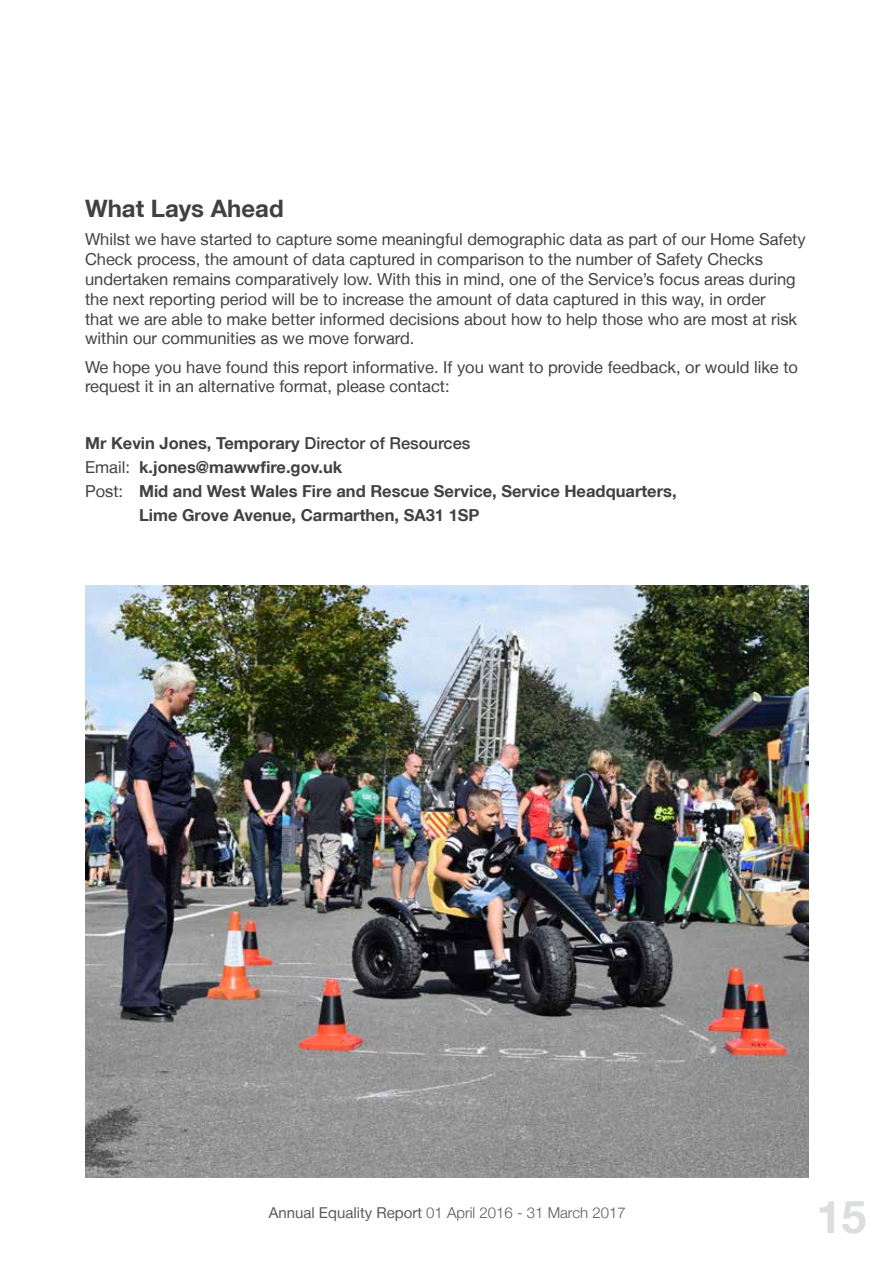
<style>
.page{position:relative;width:893px;height:1263px;background:#fff}
.page>*{position:absolute;margin:0;border:0;box-sizing:border-box;transform-origin:0 0}
.t1{font:700 45px "Helvetica Neue LT";color:#dcddde}
.t2{font:700 24px "Helvetica Neue LT";color:#414042}
.t3{font:16.5px/19.8px "Helvetica Neue LT";color:#414042}
.t4{font:700 16.5px "Helvetica Neue LT";color:#414042}
.t5{font:300 15px "Helvetica Neue LT";color:#58595b}
.s1{font-weight:500}
.s2{font-weight:400}
</style>
<div class="page">
<img style="left:85px;top:586px;width:724px;height:592px">
<h2 class="t2" style="left:85px;top:194px;width:200px">What Lays Ahead</h2>
<p class="t3" style="left:85px;top:229px;width:722px">Whilst we have started to capture some meaningful demographic data as part of our Home Safety Check process, the amount of data captured in comparison to the number of Safety Checks undertaken remains comparatively low. With this in mind, one of the Service’s focus areas during the next reporting period will be to increase the amount of data captured in this way, in order<br>that we are able to make better informed decisions about how to help those who are most at risk within our communities as we move forward.</p>
<p class="t3" style="left:85px;top:357px;width:714px">We hope you have found this report informative. If you want to provide feedback, or would like to request it in an alternative format, please contact:</p>
<p class="t4" style="left:85px;top:433px;width:387px">Mr Kevin Jones, Temporary <span class="s1">Director of Resources</span></p>
<p class="t4" style="left:85px;top:457px;width:259px"><span class="s2">Email:</span> k.jones@mawwfire.gov.uk</p>
<p class="t4" style="left:85px;top:481px;width:593px"><span class="s2">Post:</span> Mid and West Wales Fire and Rescue Service, Service Headquarters,</p>
<p class="t4" style="left:139px;top:505px;width:342px">Lime Grove Avenue, Carmarthen, SA31 1SP</p>
<p class="t5" style="left:269px;top:1204px;width:359px"><span class="s2">Annual Equality Report</span> 01 April 2016 - 31 March 2017</p>
<h1 class="t1" style="left:816px;top:1189px;width:52px">15</h1>
</div>
